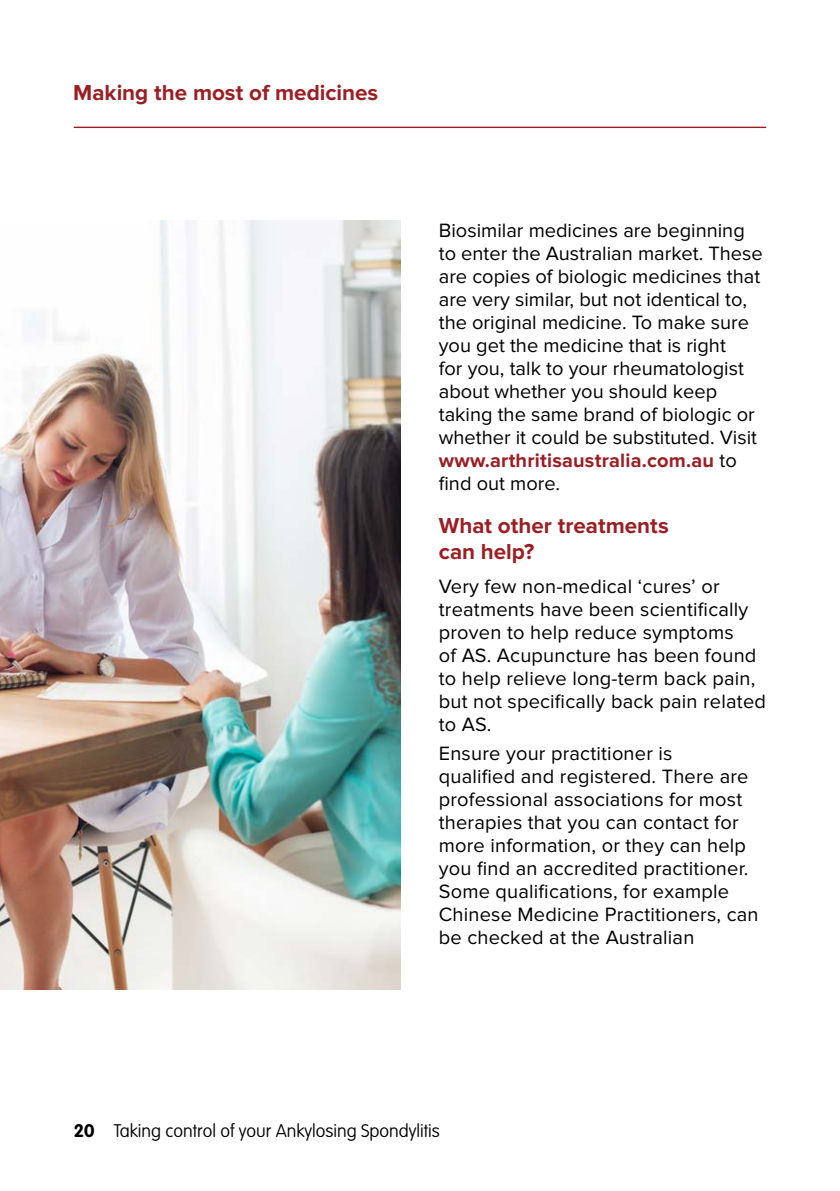
<style>
.page{position:relative;width:840px;height:1191px;background:#fff}
.page>*{position:absolute;margin:0;border:0;box-sizing:border-box;transform-origin:0 0}
.t1{font:700 22.4px/26px "Proxima Nova";color:#9b1e23}
.t2{font:20px/23px "Proxima Nova";letter-spacing:.01em;color:#000}
.t3{font:100 18px "VAG Rounded";color:#000}
.s1{font-weight:700;color:#9b1e23}
.s2{font-weight:700}
</style>
<div class="page">
<hr style="left:74px;top:127px;width:691px;height:1px;background:#9b1e23">
<img style="left:0;top:221px;width:401px;height:768px">
<p class="t1" style="left:73px;top:80px;width:306px">Making the most of medicines</p>
<p class="t2" style="left:438px;top:219px;width:325px">Biosimilar medicines are beginning to enter the Australian market. These are copies of biologic medicines that are very similar, but not identical to, the original medicine. To make sure you get the medicine that is right<br>for you, talk to your rheumatologist about whether you should keep taking the same brand of biologic or whether it could be substituted. Visit <span class="s1">www.arthritisaustralia.com.au</span> to find out more.</p>
<p class="t1" style="left:438px;top:512px;width:231px">What other treatments can help?</p>
<p class="t2" style="left:438px;top:575px;width:328px">Very few non-medical ‘cures’ or treatments have been scientifically proven to help reduce symptoms<br>of AS. Acupuncture has been found to help relieve long-term back pain, but not specifically back pain related to AS.</p>
<p class="t2" style="left:438px;top:742px;width:321px">Ensure your practitioner is<br>qualified and registered. There are professional associations for most therapies that you can contact for more information, or they can help you find an accredited practitioner.<br>Some qualifications, for example Chinese Medicine Practitioners, can be checked at the Australian</p>
<p class="t3" style="left:74px;top:1120px;width:367px"><span class="s2">20</span> Taking control of your Ankylosing Spondylitis</p>
</div>
